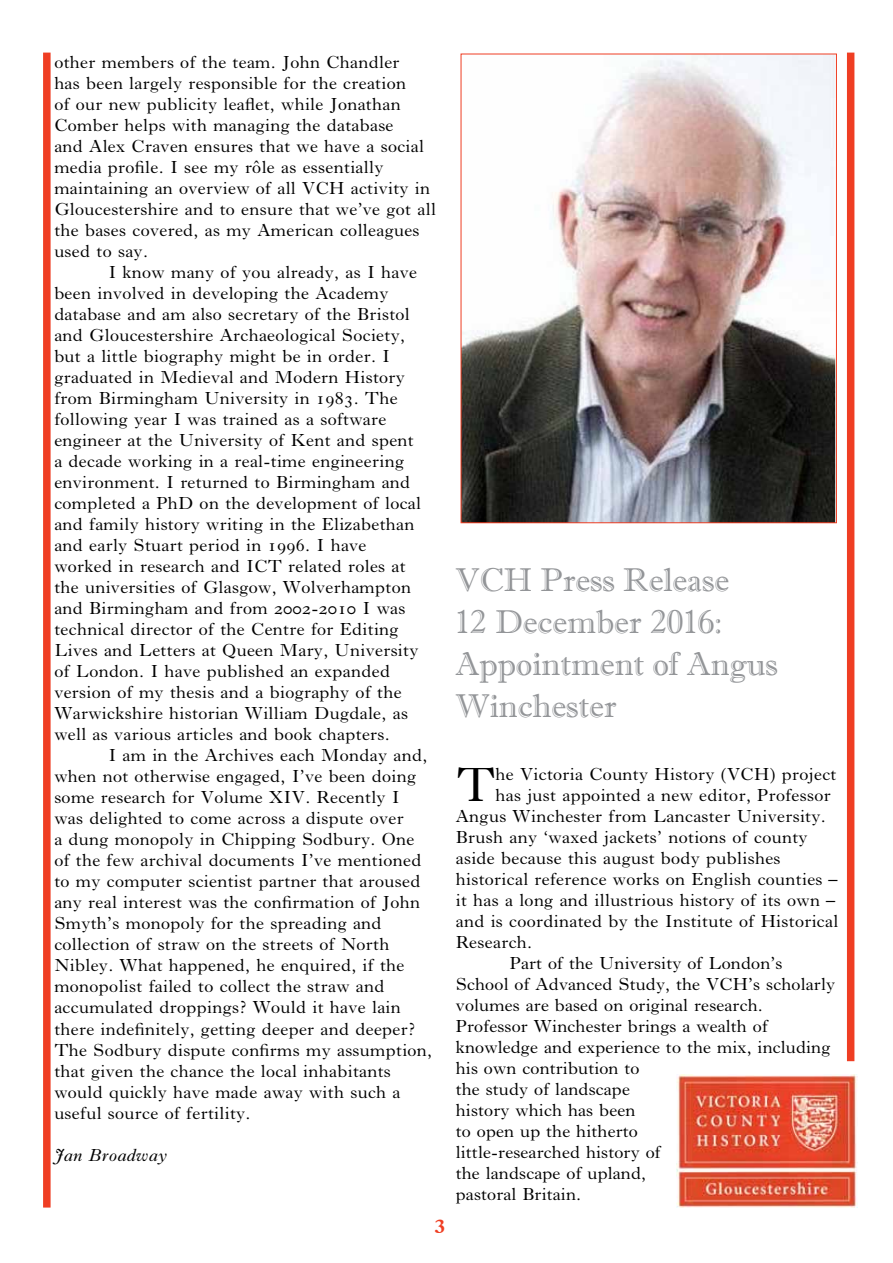
<style>
.page{position:relative;width:893px;height:1263px;background:#fff}
.page>*{position:absolute;margin:0;border:0;box-sizing:border-box;transform-origin:0 0}
.t1{font:49.5px "Imprint";color:#000}
.t2{font:33px/42px "Imprint MT Shadow";color:#939598}
.t3{font:700 21px "Imprint";color:#ef3e23}
.t4{font:18px/21px "Imprint";color:#000}
.t5{font:italic 18px "Imprint";color:#000}
</style>
<div class="page">
<img style="left:676px;top:1075px;width:181px;height:132px">
<div style="left:847px;top:53px;width:7px;height:1008px;background:#ef3e23"></div>
<div style="left:43px;top:53px;width:8px;height:1154px;background:#ef3e23"></div>
<img style="left:463px;top:56px;width:372px;height:465px">
<p class="t4" style="left:54px;top:51px;width:383px">other members of the team. John Chandler<br>has been largely responsible for the creation<br>of our new publicity leaflet, while Jonathan Comber helps with managing the database<br>and Alex Craven ensures that we have a social media profile. I see my rôle as essentially maintaining an overview of all VCH activity in Gloucestershire and to ensure that we’ve got all the bases covered, as my American colleagues used to say.</p>
<p class="t4" style="left:54px;top:261px;width:369px;text-indent:54px">I know many of you already, as I have been involved in developing the Academy database and am also secretary of the Bristol and Gloucestershire Archaeological Society, but a little biography might be in order. I graduated in Medieval and Modern History from Birmingham University in 1983. The following year I was trained as a software engineer at the University of Kent and spent a decade working in a real-time engineering environment. I returned to Birmingham and completed a PhD on the development of local and family history writing in the Elizabethan and early Stuart period in 1996. I have worked in research and ICT related roles at the universities of Glasgow, Wolverhampton and Birmingham and from 2002-2010 I was technical director of the Centre for Editing Lives and Letters at Queen Mary, University of London. I have published an expanded version of my thesis and a biography of the Warwickshire historian William Dugdale, as well as various articles and book chapters.</p>
<p class="t4" style="left:54px;top:744px;width:380px;text-indent:54px">I am in the Archives each Monday and, when not otherwise engaged, I’ve been doing some research for Volume XIV. Recently I was delighted to come across a dispute over<br>a dung monopoly in Chipping Sodbury. One of the few archival documents I’ve mentioned to my computer scientist partner that aroused any real interest was the confirmation of John Smyth’s monopoly for the spreading and collection of straw on the streets of North Nibley. What happened, he enquired, if the monopolist failed to collect the straw and accumulated droppings? Would it have lain there indefinitely, getting deeper and deeper?<br>The Sodbury dispute confirms my assumption, that given the chance the local inhabitants would quickly have made away with such a useful source of fertility.</p>
<p class="t5" style="left:54px;top:1144px;width:115px">Jan Broadway</p>
<p class="t3" style="left:434px;top:1209px;width:12px">3</p>
<h2 class="t2" style="left:455px;top:558px;width:324px">VCH Press Release<br>12 December 2016:<br>Appointment of Angus<br>Winchester</h2>
<h1 class="t1" style="left:455px;top:754px;width:41px">T</h1>
<p class="t4" style="left:495px;top:762px;width:343px">he Victoria County History (VCH) project</p>
<p class="t4" style="left:495px;top:783px;width:337px">has just appointed a new editor, Professor</p>
<p class="t4" style="left:455px;top:804px;width:372px">Angus Winchester from Lancaster University.</p>
<p class="t4" style="left:455px;top:825px;width:354px">Brush any ‘waxed jackets’ notions of county</p>
<p class="t4" style="left:455px;top:846px;width:327px">aside because this august body publishes</p>
<p class="t4" style="left:455px;top:867px;width:384px">historical reference works on English counties –</p>
<p class="t4" style="left:455px;top:888px;width:381px">it has a long and illustrious history of its own –</p>
<p class="t4" style="left:455px;top:909px;width:384px">and is coordinated by the Institute of Historical</p>
<p class="t4" style="left:455px;top:930px;width:78px">Research.</p>
<p class="t4" style="left:509px;top:952px;width:275px">Part of the University of London’s</p>
<p class="t4" style="left:455px;top:973px;width:381px">School of Advanced Study, the VCH’s scholarly</p>
<p class="t4" style="left:455px;top:994px;width:309px">volumes are based on original research.</p>
<p class="t4" style="left:455px;top:1015px;width:314px">Professor Winchester brings a wealth of</p>
<p class="t4" style="left:455px;top:1036px;width:376px">knowledge and experience to the mix, including</p>
<p class="t4" style="left:455px;top:1057px;width:186px">his own contribution to</p>
<p class="t4" style="left:455px;top:1078px;width:176px">the study of landscape</p>
<p class="t4" style="left:455px;top:1099px;width:181px">history which has been</p>
<p class="t4" style="left:455px;top:1120px;width:184px">to open up the hitherto</p>
<p class="t4" style="left:455px;top:1141px;width:207px">little-researched history of</p>
<p class="t4" style="left:455px;top:1162px;width:192px">the landscape of upland,</p>
<p class="t4" style="left:455px;top:1183px;width:127px">pastoral Britain.</p>
</div>
